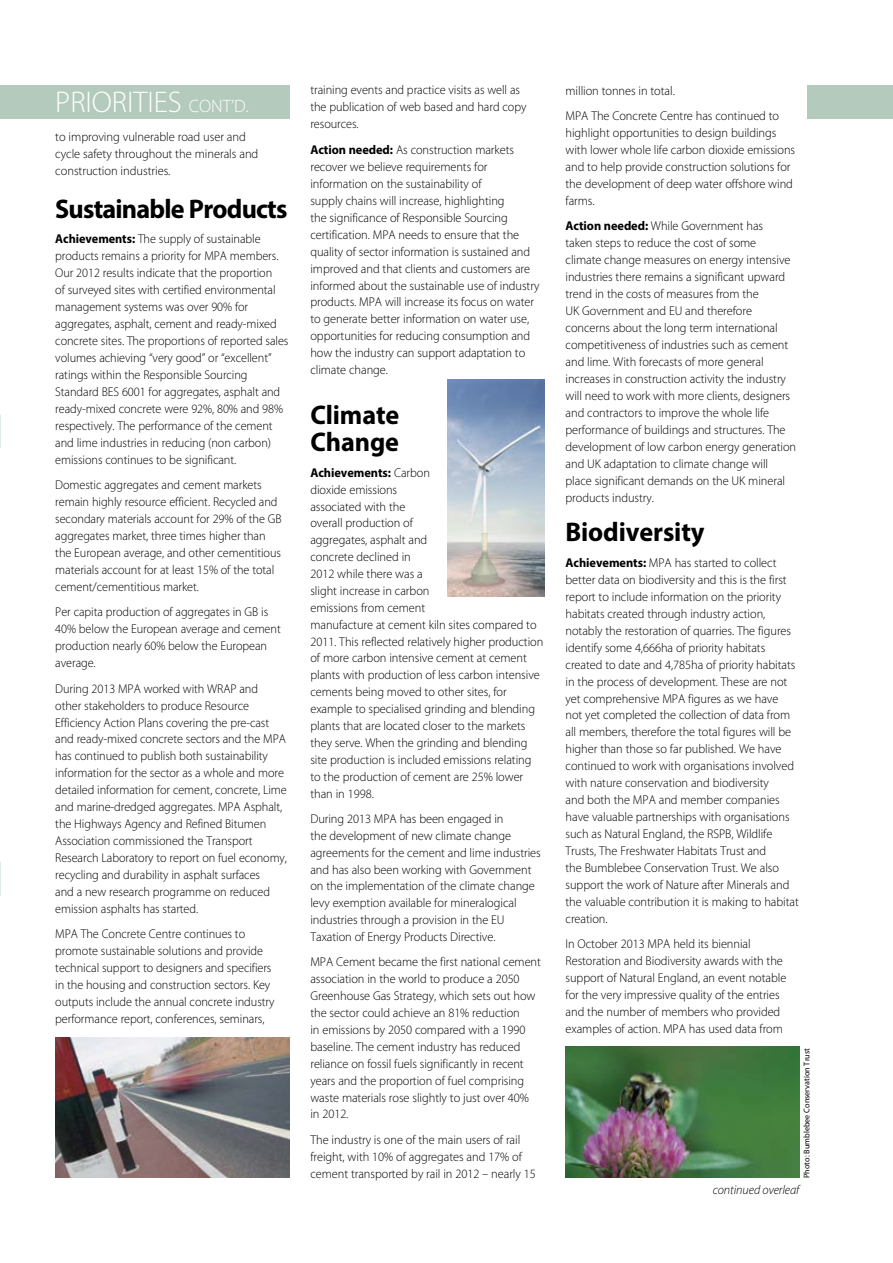
<style>
.page{position:relative;width:893px;height:1263px;background:#fff}
.page>*{position:absolute;margin:0;border:0;box-sizing:border-box;transform-origin:0 0}
.t1{font:30px "D Myriad Lt";color:#fff}
.t2{font:700 27px/27px "Myriad Pro";letter-spacing:-.005em;color:#000}
.t3{font:700 27px "Myriad Pro";letter-spacing:-.03em;color:#000}
.t4{font:18px "D Myriad Lt";color:#fff}
.t5{font:12.75px/17px "D Myriad Lt";letter-spacing:-.005em;color:#000}
.t6{font:12.75px/17px "D Myriad Lt";letter-spacing:-.005em;color:#000;scale:.96 1}
.t7{font:700 12.75px "Myriad Pro";letter-spacing:-.005em;color:#000}
.t8{font:12.75px "D Myriad Lt It";letter-spacing:-.005em;color:#000}
.t9{font:8.25px "Myriad Pro";color:#000}
.s1{font-family:"Myriad Pro";font-weight:700}
.s2{font-family:"D Myriad Lt";font-weight:400}
</style>
<div class="page">
<div style="left:0;top:85px;width:289px;height:33px;background:#b4cabc"></div>
<img style="left:566px;top:1046px;width:233px;height:132px">
<img style="left:55px;top:1037px;width:234px;height:141px">
<div style="left:808px;top:85px;width:85px;height:33px;background:#b4cabc"></div>
<img style="left:448px;top:379px;width:96px;height:218px">
<h1 class="t1" style="left:55px;top:87px;width:14px">priorities</h1>
<h3 class="t4" style="left:189px;top:97px;width:12px">cont</h3>
<h3 class="t4" style="left:231px;top:97px;width:19px">’d.</h3>
<p class="t5" style="left:55px;top:128px;width:205px">to improving vulnerable road user and cycle safety throughout the minerals and construction industries.</p>
<h2 class="t3" style="left:55px;top:191px;width:234px">Sustainable Products</h2>
<p class="t6" style="left:55px;top:231px;width:244px"><span class="s1">Achievements:</span> The supply of sustainable products remains a priority for MPA members.<br>Our 2012 results indicate that the proportion<br>of surveyed sites with certified environmental management systems was over 90% for aggregates, asphalt, cement and ready-mixed concrete sites. The proportions of reported sales volumes achieving “very good” or “excellent” ratings within the Responsible Sourcing Standard BES 6001 for aggregates, asphalt and ready-mixed concrete were 92%, 80% and 98% respectively. The performance of the cement and lime industries in reducing (non carbon) emissions continues to be significant.</p>
<p class="t6" style="left:55px;top:477px;width:237px">Domestic aggregates and cement markets remain highly resource efficient. Recycled and secondary materials account for 29% of the GB aggregates market, three times higher than the European average, and other cementitious materials account for at least 15% of the total cement/cementitious market.</p>
<p class="t6" style="left:55px;top:604px;width:236px">Per capita production of aggregates in GB is 40% below the European average and cement production nearly 60% below the European average.</p>
<p class="t6" style="left:55px;top:680px;width:243px">During 2013 MPA worked with WRAP and other stakeholders to produce Resource Efficiency Action Plans covering the pre-cast and ready-mixed concrete sectors and the MPA has continued to publish both sustainability information for the sector as a whole and more detailed information for cement, concrete, Lime and marine-dredged aggregates. MPA Asphalt, the Highways Agency and Refined Bitumen Association commissioned the Transport Research Laboratory to report on fuel economy, recycling and durability in asphalt surfaces<br>and a new research programme on reduced emission asphalts has started.</p>
<p class="t6" style="left:55px;top:926px;width:230px">MPA The Concrete Centre continues to promote sustainable solutions and provide technical support to designers and specifiers in the housing and construction sectors. Key outputs include the annual concrete industry performance report, conferences, seminars,</p>
<p class="t6" style="left:310px;top:82px;width:226px">training events and practice visits as well as the publication of web based and hard copy resources.</p>
<p class="t5" style="left:310px;top:142px;width:230px"><span class="s1">Action needed:</span> As construction markets recover we believe requirements for information on the sustainability of<br>supply chains will increase, highlighting<br>the significance of Responsible Sourcing certification. MPA needs to ensure that the quality of sector information is sustained and improved and that clients and customers are informed about the sustainable use of industry products. MPA will increase its focus on water to generate better information on water use, opportunities for reducing consumption and how the industry can support adaptation to climate change.</p>
<h2 class="t2" style="left:310px;top:401px;width:90px">Climate<br>Change</h2>
<p class="t7" style="left:310px;top:464px;width:121px">Achievements: <span class="s2">Carbon</span></p>
<p class="t5" style="left:310px;top:481px;width:234px">dioxide emissions<br>associated with the<br>overall production of<br>aggregates, asphalt and<br>concrete declined in<br>2012 while there was a<br>slight increase in carbon<br>emissions from cement<br>manufacture at cement kiln sites compared to 2011. This reflected relatively higher production of more carbon intensive cement at cement plants with production of less carbon intensive cements being moved to other sites, for example to specialised grinding and blending plants that are located closer to the markets they serve. When the grinding and blending site production is included emissions relating to the production of cement are 25% lower than in 1998.</p>
<p class="t5" style="left:310px;top:811px;width:232px">During 2013 MPA has been engaged in<br>the development of new climate change agreements for the cement and lime industries and has also been working with Government on the implementation of the climate change levy exemption available for mineralogical industries through a provision in the EU Taxation of Energy Products Directive.</p>
<p class="t5" style="left:310px;top:954px;width:232px">MPA Cement became the first national cement association in the world to produce a 2050<br>Greenhouse Gas Strategy, which sets out how the sector could achieve an 81% reduction<br>in emissions by 2050 compared with a 1990 baseline. The cement industry has reduced reliance on fossil fuels significantly in recent years and the proportion of fuel comprising waste materials rose slightly to just over 40% in 2012.</p>
<p class="t5" style="left:310px;top:1132px;width:227px">The industry is one of the main users of rail freight, with 10% of aggregates and 17% of cement transported by rail in 2012 – nearly 15</p>
<p class="t5" style="left:566px;top:78px;width:215px;line-height:25.5px">million tonnes in total.<br>MPA The Concrete Centre has continued to</p>
<p class="t5" style="left:566px;top:125px;width:231px">highlight opportunities to design buildings with lower whole life carbon dioxide emissions and to help provide construction solutions for the development of deep water offshore wind farms.</p>
<p class="t5" style="left:566px;top:218px;width:232px"><span class="s1">Action needed:</span> While Government has<br>taken steps to reduce the cost of some<br>climate change measures on energy intensive industries there remains a significant upward trend in the costs of measures from the<br>UK Government and EU and therefore concerns about the long term international competitiveness of industries such as cement and lime. With forecasts of more general increases in construction activity the industry will need to work with more clients, designers and contractors to improve the whole life performance of buildings and structures. The development of low carbon energy generation and UK adaptation to climate change will place significant demands on the UK mineral products industry.</p>
<h2 class="t2" style="left:566px;top:518px;width:140px">Biodiversity</h2>
<p class="t5" style="left:566px;top:555px;width:235px"><span class="s1">Achievements:</span> MPA has started to collect better data on biodiversity and this is the first report to include information on the priority habitats created through industry action, notably the restoration of quarries. The figures identify some 4,666ha of priority habitats created to date and 4,785ha of priority habitats in the process of development. These are not yet comprehensive MPA figures as we have<br>not yet completed the collection of data from all members, therefore the total figures will be higher than those so far published. We have continued to work with organisations involved with nature conservation and biodiversity<br>and both the MPA and member companies have valuable partnerships with organisations such as Natural England, the RSPB, Wildlife Trusts, The Freshwater Habitats Trust and<br>the Bumblebee Conservation Trust. We also support the work of Nature after Minerals and the valuable contribution it is making to habitat creation.</p>
<p class="t5" style="left:566px;top:936px;width:222px">In October 2013 MPA held its biennial Restoration and Biodiversity awards with the support of Natural England, an event notable for the very impressive quality of the entries and the number of members who provided examples of action. MPA has used data from</p>
<p class="t9" style="left:802px;top:1178px;width:131px;rotate:-90deg">Photo: Bumblebee Conservation Trust</p>
<p class="t8" style="left:713px;top:1183px;width:88px">continued overleaf</p>
</div>
